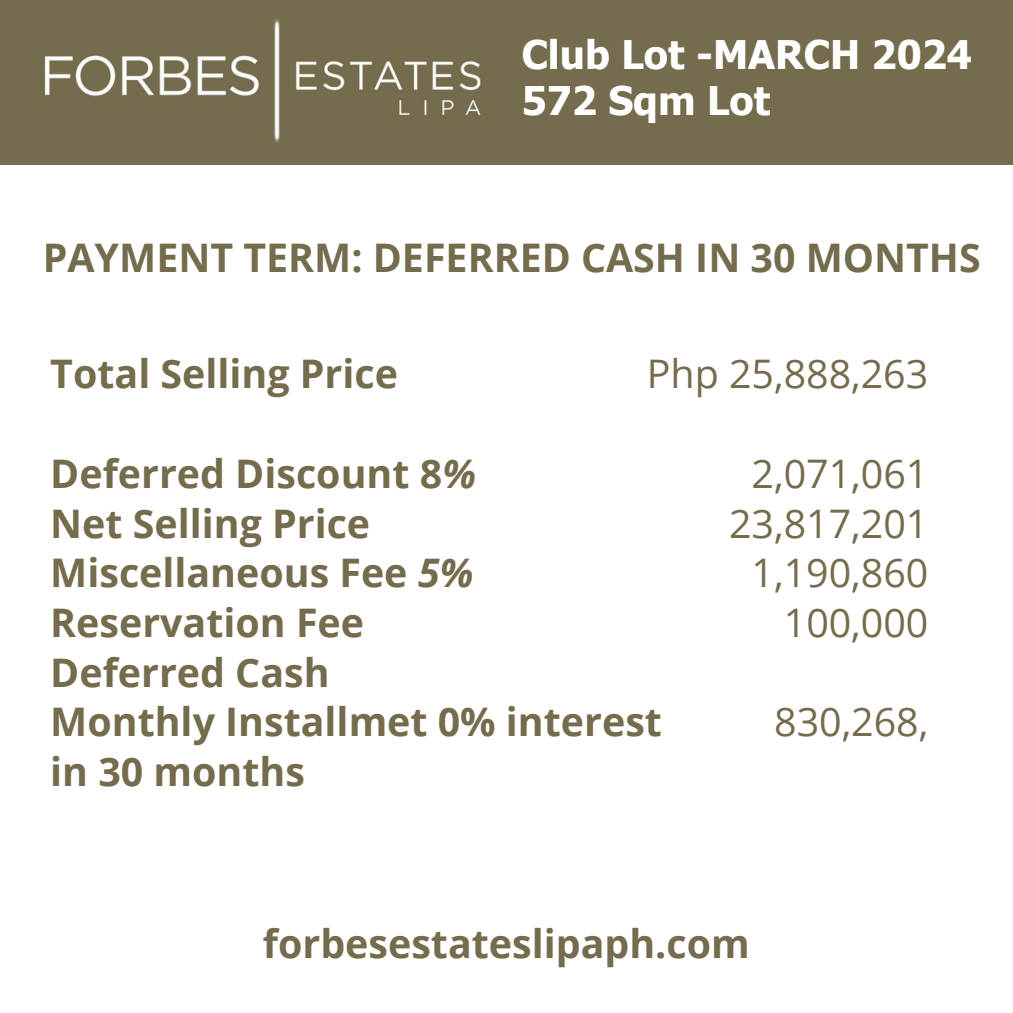
<style>
.page{position:relative;width:1013px;height:1013px;background:#fff}
.page>*{position:absolute;margin:0;border:0;box-sizing:border-box;transform-origin:0 0}
.t1{font:700 39.38px/49.8px "Open Sans";color:#756c4d}
.t2{font:39.38px "Open Sans";color:#756c4d}
.t3{font:700 39.38px/46px "Tahoma";color:#fff}
.s1{font-style:italic}
</style>
<div class="page">
<div style="left:0;top:0;width:1012px;height:165px;background:#756c4d"></div>
<img style="left:44px;top:18px;width:437px;height:125px">
<h2 class="t3" style="left:521px;top:31px;width:451px">Club Lot -MARCH 2024<br>572 Sqm Lot</h2>
<h1 class="t1" style="left:43px;top:232px;width:939px">PAYMENT TERM: DEFERRED CASH IN 30 MONTHS</h1>
<p class="t1" style="left:50px;top:348px;width:349px">Total Selling Price</p>
<h2 class="t2" style="left:647px;top:346px;width:283px">Php 25,888,263</h2>
<h2 class="t1" style="left:50px;top:448px;width:613px">Deferred Discount 8<span class="s1">%<br></span>Net Selling Price<br>Miscellaneous Fee <span class="s1">5%<br></span>Reservation Fee<br>Deferred Cash<br>Monthly Installmet 0% interest in 30 months</h2>
<p class="t2" style="left:751px;top:446px;width:178px">2,071,061</p>
<p class="t2" style="left:729px;top:495px;width:201px">23,817,201</p>
<p class="t2" style="left:751px;top:545px;width:178px">1,190,860</p>
<p class="t2" style="left:783px;top:595px;width:146px">100,000</p>
<p class="t2" style="left:774px;top:694px;width:156px">830,268,</p>
<h2 class="t1" style="left:263px;top:917px;width:488px">forbesestateslipaph.com</h2>
</div>
